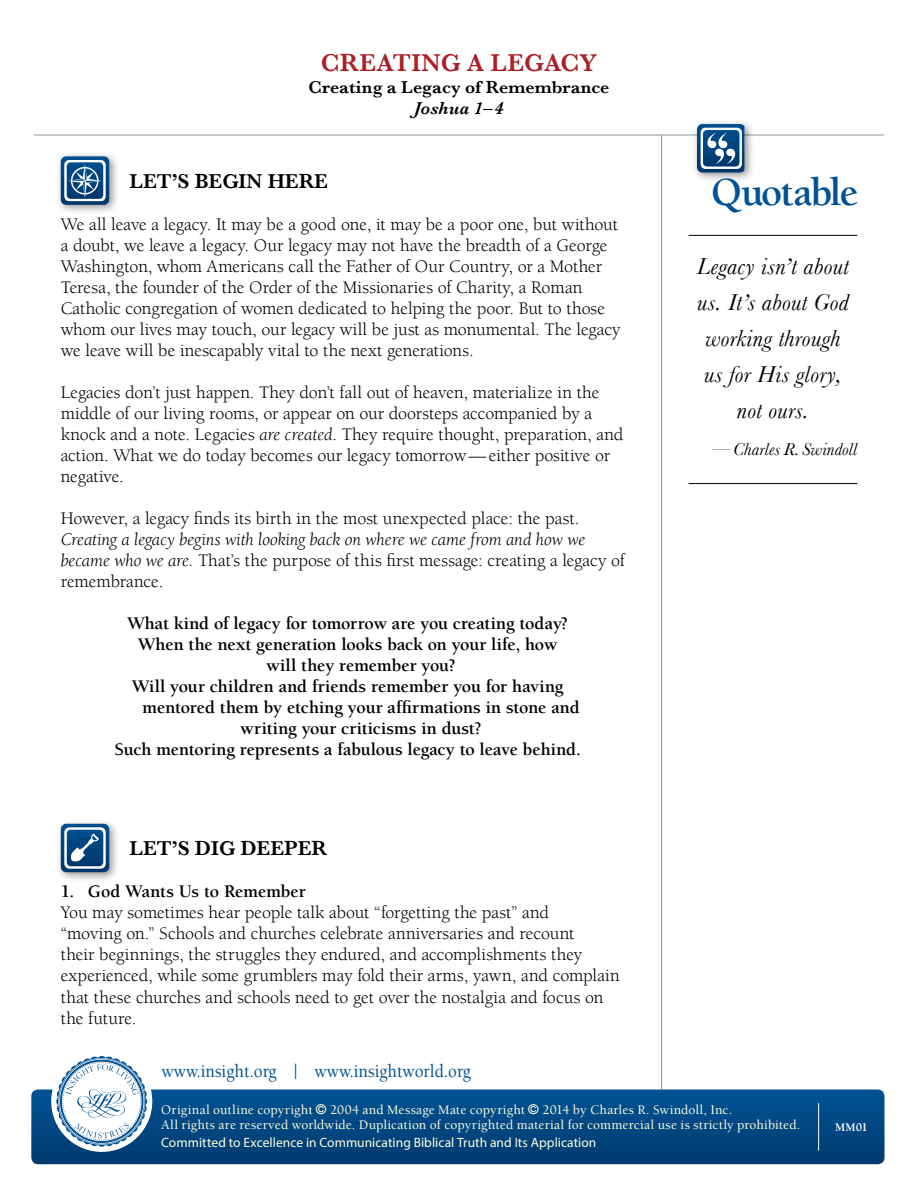
<style>
.page{position:relative;width:918px;height:1188px;background:#fff}
.page>*{position:absolute;margin:0;border:0;box-sizing:border-box;transform-origin:0 0}
.t1{font:700 40.5px "Berkeley";letter-spacing:-.04em;color:#005295}
.t2{font:600 25.5px "Baskerville";letter-spacing:.005em;color:#ab2024}
.t3{font:italic 24px/36px "Baskerville";letter-spacing:.015em;color:#000;text-align:center}
.t4{font:600 21px "Baskerville";color:#000}
.t5{font:500 18.9px "Berkeley";color:#005295;scale:.9 1}
.t6{font:18px/21px "Berkeley";letter-spacing:-.005em;color:#000}
.t7{font:700 18px "Berkeley";letter-spacing:-.005em;color:#000}
.t8{font:italic 18px/21px "Berkeley";letter-spacing:-.005em;color:#000}
.t9{font:600 18px "Baskerville";letter-spacing:.01em;color:#000}
.t10{font:italic 18px "Baskerville";letter-spacing:.01em;color:#000}
.t11{font:italic 600 18px "Baskerville";color:#000}
.t12{font:500 13.5px/15px "Berkeley";letter-spacing:.01em;color:#fffcdb}
.t13{font:13.5px "Myriad Pro";letter-spacing:.005em;color:#fffcdb}
.t14{font:700 12px "Berkeley";color:#fff}
.s1{font-style:italic}
.s2{font-style:normal}
</style>
<div class="page">
<hr style="left:661px;top:135px;width:1px;height:962px;background:#939598">
<hr style="left:34px;top:135px;width:850px;height:1px;background:#939598">
<div style="left:31px;top:1090px;width:854px;height:74px;background:linear-gradient(to bottom,#005395,#003b70);border-radius:7px"></div>
<div style="left:51px;top:1051px;width:101px;height:101px;background:#fff;border-radius:50%"></div>
<svg style="left:56px;top:1056px;width:91px;height:91px"></svg>
<hr style="left:818px;top:1103px;width:1px;height:48px;background:#fff">
<div style="left:692px;top:119px;width:63px;height:64px;background:#000;opacity:.45"></div>
<svg style="left:697px;top:124px;width:47px;height:49px"></svg>
<hr style="left:689px;top:235px;width:168px;height:1px;background:#000">
<hr style="left:689px;top:483px;width:168px;height:1px;background:#000">
<div style="left:55px;top:151px;width:65px;height:64px;background:#000;opacity:.45"></div>
<svg style="left:61px;top:156px;width:48px;height:49px;background:#4777a1"></svg>
<div style="left:55px;top:818px;width:65px;height:65px;background:#000;opacity:.45"></div>
<svg style="left:61px;top:824px;width:48px;height:48px;background:#41729e"></svg>
<svg style="left:316px;top:1104px;width:10px;height:11px"></svg>
<svg style="left:528px;top:1104px;width:11px;height:11px"></svg>
<h2 class="t2" style="left:321px;top:48px;width:278px">CREATING A LEGACY</h2>
<p class="t9" style="left:309px;top:76px;width:302px">Creating a Legacy of Remembrance</p>
<p class="t11" style="left:414px;top:98px;width:91px">Joshua 1–4</p>
<p class="t4" style="left:129px;top:169px;width:200px">LET’S BEGIN HERE</p>
<p class="t6" style="left:61px;top:214px;width:561px">We all leave a legacy. It may be a good one, it may be a poor one, but without a doubt, we leave a legacy. Our legacy may not have the breadth of a George Washington, whom Americans call the Father of Our Country, or a Mother Teresa, the founder of the Order of the Missionaries of Charity, a Roman Catholic congregation of women dedicated to helping the poor. But to those whom our lives may touch, our legacy will be just as monumental. The legacy we leave will be inescapably vital to the next generations.</p>
<p class="t6" style="left:61px;top:382px;width:564px">Legacies don’t just happen. They don’t fall out of heaven, materialize in the middle of our living rooms, or appear on our doorsteps accompanied by a knock and a note. Legacies <span class="s1">are created</span>. They require thought, preparation, and action. What we do today becomes our legacy tomorrow—either positive or negative.</p>
<p class="t6" style="left:61px;top:508px;width:520px">However, a legacy finds its birth in the most unexpected place: the past.</p>
<p class="t8" style="left:61px;top:529px;width:565px">Creating a legacy begins with looking back on where we came from and how we became who we are. <span class="s2">That’s the purpose of this first message: creating a legacy of remembrance.</span></p>
<p class="t7" style="left:127px;top:614px;width:443px">What kind of legacy for tomorrow are you creating today?</p>
<p class="t7" style="left:138px;top:635px;width:421px">When the next generation looks back on your life, how</p>
<p class="t7" style="left:266px;top:656px;width:191px">will they remember you?</p>
<p class="t7" style="left:132px;top:677px;width:433px">Will your children and friends remember you for having</p>
<p class="t7" style="left:143px;top:698px;width:439px">mentored them by etching your affirmations in stone and</p>
<p class="t7" style="left:241px;top:719px;width:243px">writing your criticisms in dust?</p>
<p class="t7" style="left:114px;top:740px;width:468px">Such mentoring represents a fabulous legacy to leave behind.</p>
<p class="t4" style="left:130px;top:836px;width:199px">LET’S DIG DEEPER</p>
<p class="t7" style="left:61px;top:882px;width:247px">1. God Wants Us to Remember</p>
<p class="t6" style="left:61px;top:903px;width:561px">You may sometimes hear people talk about “forgetting the past” and<br>“moving on.” Schools and churches celebrate anniversaries and recount<br>their beginnings, the struggles they endured, and accomplishments they experienced, while some grumblers may fold their arms, yawn, and complain that these churches and schools need to get over the nostalgia and focus on the future.</p>
<p class="t5" style="left:162px;top:1061px;width:345px">www.insight.org | www.insightworld.org</p>
<h1 class="t1" style="left:711px;top:171px;width:149px">Quotable</h1>
<h3 class="t3" style="left:697px;top:248px;width:154px">Legacy isn’t about us. It’s about God working through us for His glory, not ours.</h3>
<p class="t10" style="left:713px;top:438px;width:146px">—Charles R. Swindoll</p>
<p class="t12" style="left:161px;top:1103px;width:641px;text-indent:381px">2014 by Charles R. Swindoll, Inc.<br>All rights are reserved worldwide. Duplication of copyrighted material for commercial use is strictly prohibited.</p>
<p class="t13" style="left:161px;top:1135px;width:437px">Committed to Excellence in Communicating Biblical Truth and Its Application</p>
<p class="t12" style="left:161px;top:1103px;width:153px">Original outline copyright</p>
<p class="t12" style="left:330px;top:1103px;width:196px">2004 and Message Mate copyright</p>
<p class="t14" style="left:835px;top:1121px;width:34px">MM01</p>
</div>
